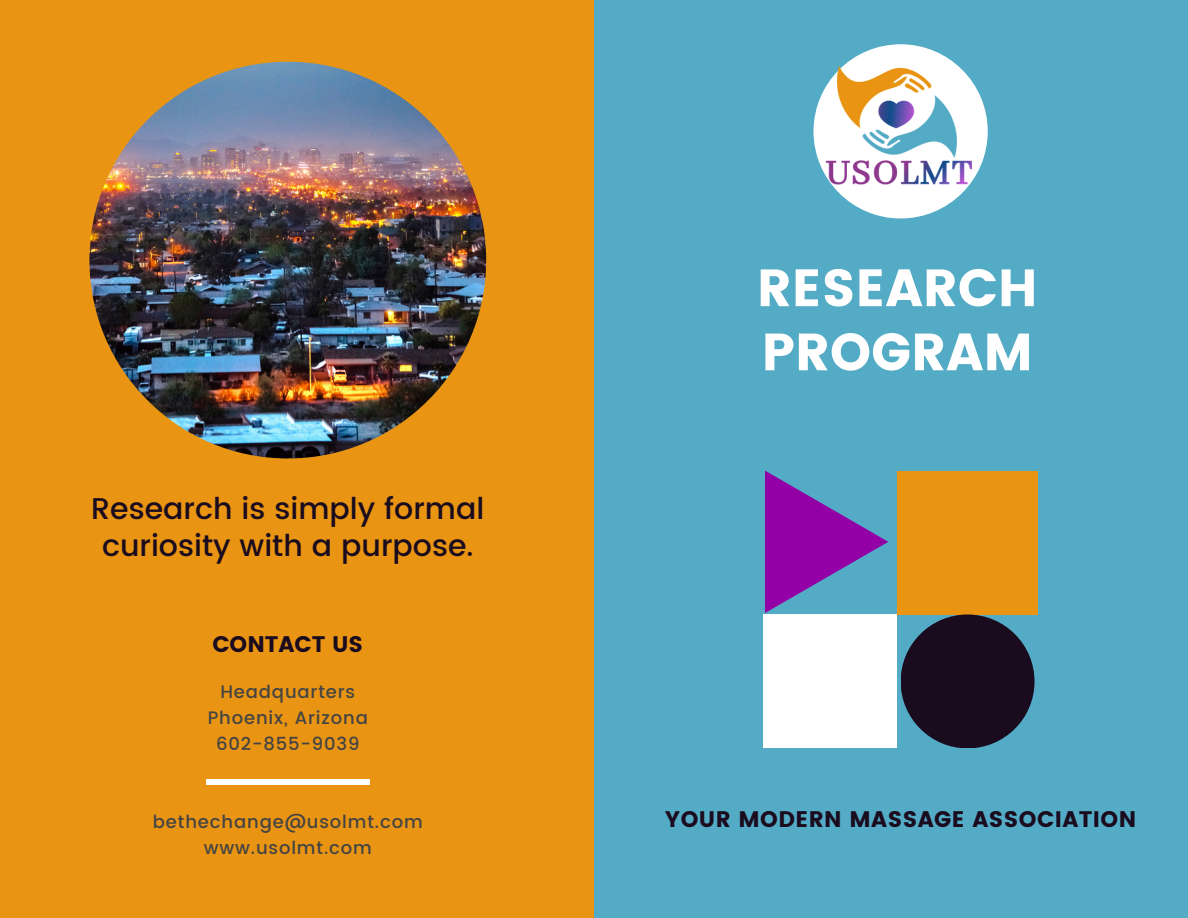
<style>
.page{position:relative;width:1188px;height:918px;background:#53abc6}
.page>*{position:absolute;margin:0;border:0;box-sizing:border-box;transform-origin:0 0}
.t1{font:52.35px/64.1px "Poppins";color:#fff}
.t2{font:500 30px/37.2px "Poppins";color:#1a0c1e;text-align:center}
.t3{font:22.5px "Poppins";letter-spacing:.02em;color:#1a0c1e}
.t4{font:22.5px "Poppins";color:#1a0c1e}
.t5{font:500 18px "Poppins";letter-spacing:.045em;color:#444}
</style>
<div class="page">
<div style="left:0;top:0;width:594px;height:918px;background:#e99412"></div>
<div style="left:763px;top:614px;width:134px;height:134px;background:#fff"></div>
<div style="left:897px;top:471px;width:141px;height:143px;background:#e99412"></div>
<div style="left:901px;top:614px;width:134px;height:134px;background:#1a0c1e;border-radius:50%"></div>
<svg style="left:765px;top:471px;width:123px;height:142px"></svg>
<img style="left:89px;top:62px;width:397px;height:396px;border-radius:50%">
<hr style="left:206px;top:780px;width:164px;height:4px;background:#fff">
<div style="left:814px;top:44px;width:174px;height:174px;background:#fff;border-radius:50%"></div>
<img style="left:813px;top:44px;width:174px;height:157px">
<h3 class="t2" style="left:91px;top:490px;width:394px">Research is simply formal curiosity with a purpose.</h3>
<p class="t4" style="left:212px;top:631px;width:152px">CONTACT US</p>
<p class="t5" style="left:220px;top:682px;width:136px">Headquarters</p>
<h2 class="t5" style="left:208px;top:707px;width:162px">Phoenix, Arizona</h2>
<h3 class="t5" style="left:216px;top:733px;width:145px">602-855-9039</h3>
<p class="t5" style="left:153px;top:811px;width:271px">bethechange@usolmt.com</p>
<p class="t5" style="left:204px;top:837px;width:169px">www.usolmt.com</p>
<p class="t1" style="left:757px;top:256px;width:282px">RESEARCH<br>PROGRAM</p>
<h1 class="t3" style="left:665px;top:806px;width:473px">YOUR MODERN MASSAGE ASSOCIATION</h1>
</div>
